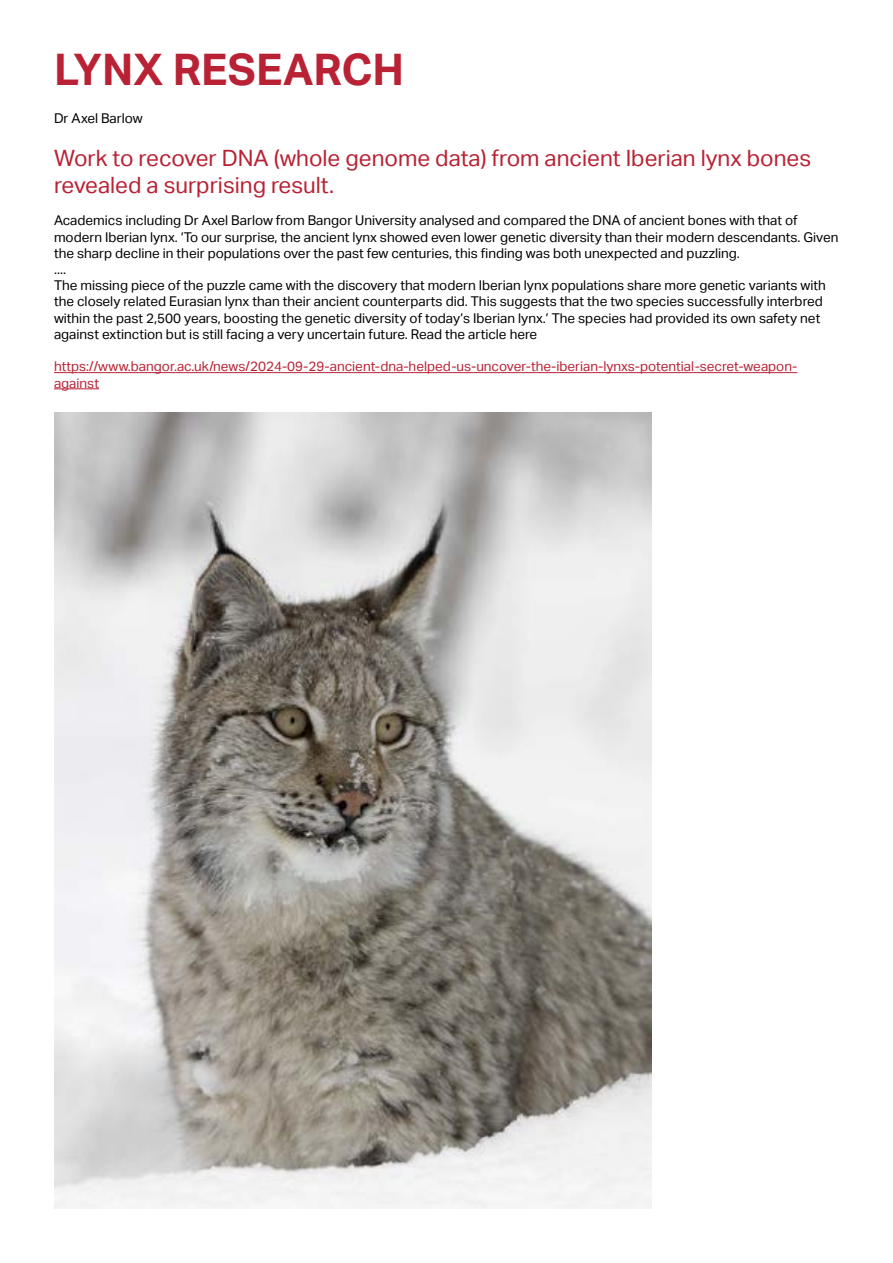
<style>
.page{position:relative;width:893px;height:1263px;background:#fff}
.page>*{position:absolute;margin:0;border:0;box-sizing:border-box;transform-origin:0 0}
.Section_heading{font:700 43.5px "Aktiv Grotesk";color:#b82234}
.t1{font:22.5px/27px "Aktiv Grotesk";color:#b82234}
.t2{font:13.5px/16.2px "Aktiv Grotesk";color:#000}
.t3{font:13.5px/16.2px "Aktiv Grotesk";color:#b82234}
</style>
<div class="page">
<img style="left:54px;top:413px;width:597px;height:796px">
<hr style="left:54px;top:372px;width:743px;height:1px;background:#b82234">
<hr style="left:54px;top:388px;width:45px;height:1px;background:#b82234">
<h1 class="Section_heading" style="left:54px;top:45px;width:352px">LYNX RESEARCH</h1>
<p class="t2" style="left:54px;top:110px;width:90px">Dr Axel Barlow</p>
<p class="t1" style="left:54px;top:145px;width:759px">Work to recover DNA (whole genome data) from ancient Iberian lynx bones revealed a surprising result.</p>
<p class="t2" style="left:54px;top:213px;width:786px">Academics including Dr Axel Barlow from Bangor University analysed and compared the DNA of ancient bones with that of modern Iberian lynx. ‘To our surprise, the ancient lynx showed even lower genetic diversity than their modern descendants. Given the sharp decline in their populations over the past few centuries, this finding was both unexpected and puzzling.</p>
<p class="t2" style="left:54px;top:261px;width:14px">....</p>
<p class="t2" style="left:54px;top:278px;width:773px">The missing piece of the puzzle came with the discovery that modern Iberian lynx populations share more genetic variants with the closely related Eurasian lynx than their ancient counterparts did. This suggests that the two species successfully interbred within the past 2,500 years, boosting the genetic diversity of today’s Iberian lynx.’ The species had provided its own safety net against extinction but is still facing a very uncertain future. Read the article here</p>
<p class="t3" style="left:54px;top:359px;width:745px">https://www.bangor.ac.uk/news/2024-09-29-ancient-dna-helped-us-uncover-the-iberian-lynxs-potential-secret-weapon&shy;against</p>
</div>
